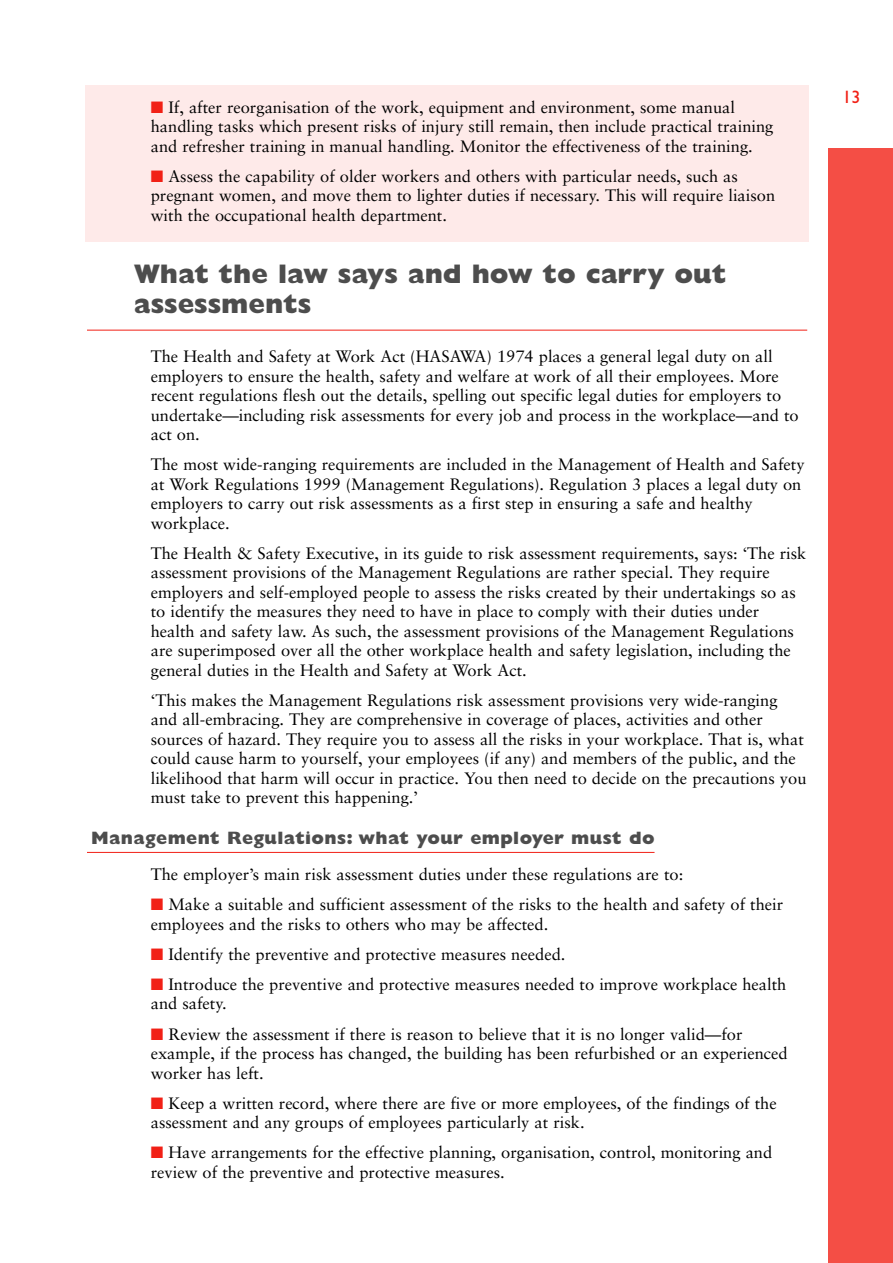
<style>
.page{position:relative;width:893px;height:1263px;background:#fff}
.page>*{position:absolute;margin:0;border:0;box-sizing:border-box;transform-origin:0 0}
.t1{font:800 27px/30px "Gill Sans";color:#4d4d4d}
.t2{font:800 18px "Gill Sans";letter-spacing:.02em;color:#4d4d4d}
.t3{font:18px "Gill Sans";color:#f12016}
.t4{font:16.5px/19.5px "Sabon";color:#000}
.s1{color:#f12016}
</style>
<div class="page">
<div style="left:85px;top:85px;width:723px;height:156px;background:#feeae9"></div>
<hr style="left:87px;top:330px;width:720px;height:1px;background:#f12016">
<hr style="left:87px;top:852px;width:567px;height:1px;background:#f12016">
<div style="left:828px;top:149px;width:64px;height:1114px;background:#f44e45"></div>
<p class="t4" style="left:151px;top:99px;width:624px"><span class="s1">■</span> If, after reorganisation of the work, equipment and environment, some manual handling tasks which present risks of injury still remain, then include practical training and refresher training in manual handling. Monitor the effectiveness of the training.</p>
<p class="t4" style="left:151px;top:168px;width:626px"><span class="s1">■</span> Assess the capability of older workers and others with particular needs, such as pregnant women, and move them to lighter duties if necessary. This will require liaison with the occupational health department.</p>
<h1 class="t1" style="left:134px;top:262px;width:594px">What the law says and how to carry out assessments</h1>
<p class="t4" style="left:151px;top:348px;width:649px">The Health and Safety at Work Act (HASAWA) 1974 places a general legal duty on all employers to ensure the health, safety and welfare at work of all their employees. More recent regulations flesh out the details, spelling out specific legal duties for employers to undertake—including risk assessments for every job and process in the workplace—and to act on.</p>
<p class="t4" style="left:151px;top:456px;width:655px">The most wide-ranging requirements are included in the Management of Health and Safety at Work Regulations 1999 (Management Regulations). Regulation 3 places a legal duty on employers to carry out risk assessments as a first step in ensuring a safe and healthy workplace.</p>
<p class="t4" style="left:151px;top:545px;width:657px">The Health &amp; Safety Executive, in its guide to risk assessment requirements, says: ‘The risk assessment provisions of the Management Regulations are rather special. They require employers and self-employed people to assess the risks created by their undertakings so as to identify the measures they need to have in place to comply with their duties under health and safety law. As such, the assessment provisions of the Management Regulations are superimposed over all the other workplace health and safety legislation, including the general duties in the Health and Safety at Work Act.</p>
<p class="t4" style="left:151px;top:692px;width:657px">‘This makes the Management Regulations risk assessment provisions very wide-ranging and all-embracing. They are comprehensive in coverage of places, activities and other sources of hazard. They require you to assess all the risks in your workplace. That is, what could cause harm to yourself, your employees (if any) and members of the public, and the likelihood that harm will occur in practice. You then need to decide on the precautions you must take to prevent this happening.’</p>
<p class="t2" style="left:91px;top:831px;width:565px">Management Regulations: what your employer must do</p>
<p class="t4" style="left:151px;top:866px;width:534px">The employer’s main risk assessment duties under these regulations are to:</p>
<p class="t4" style="left:151px;top:896px;width:634px"><span class="s1">■</span> Make a suitable and sufficient assessment of the risks to the health and safety of their employees and the risks to others who may be affected.</p>
<p class="t4" style="left:151px;top:946px;width:416px"><span class="s1">■</span> Identify the preventive and protective measures needed.</p>
<p class="t4" style="left:151px;top:976px;width:637px"><span class="s1">■</span> Introduce the preventive and protective measures needed to improve workplace health and safety.</p>
<p class="t4" style="left:151px;top:1025px;width:638px"><span class="s1">■</span> Review the assessment if there is reason to believe that it is no longer valid—for example, if the process has changed, the building has been refurbished or an experienced worker has left.</p>
<p class="t4" style="left:151px;top:1095px;width:627px"><span class="s1">■</span> Keep a written record, where there are five or more employees, of the findings of the assessment and any groups of employees particularly at risk.</p>
<p class="t4" style="left:151px;top:1144px;width:623px"><span class="s1">■</span> Have arrangements for the effective planning, organisation, control, monitoring and review of the preventive and protective measures.</p>
<p class="t3" style="left:842px;top:91px;width:19px">13</p>
</div>
